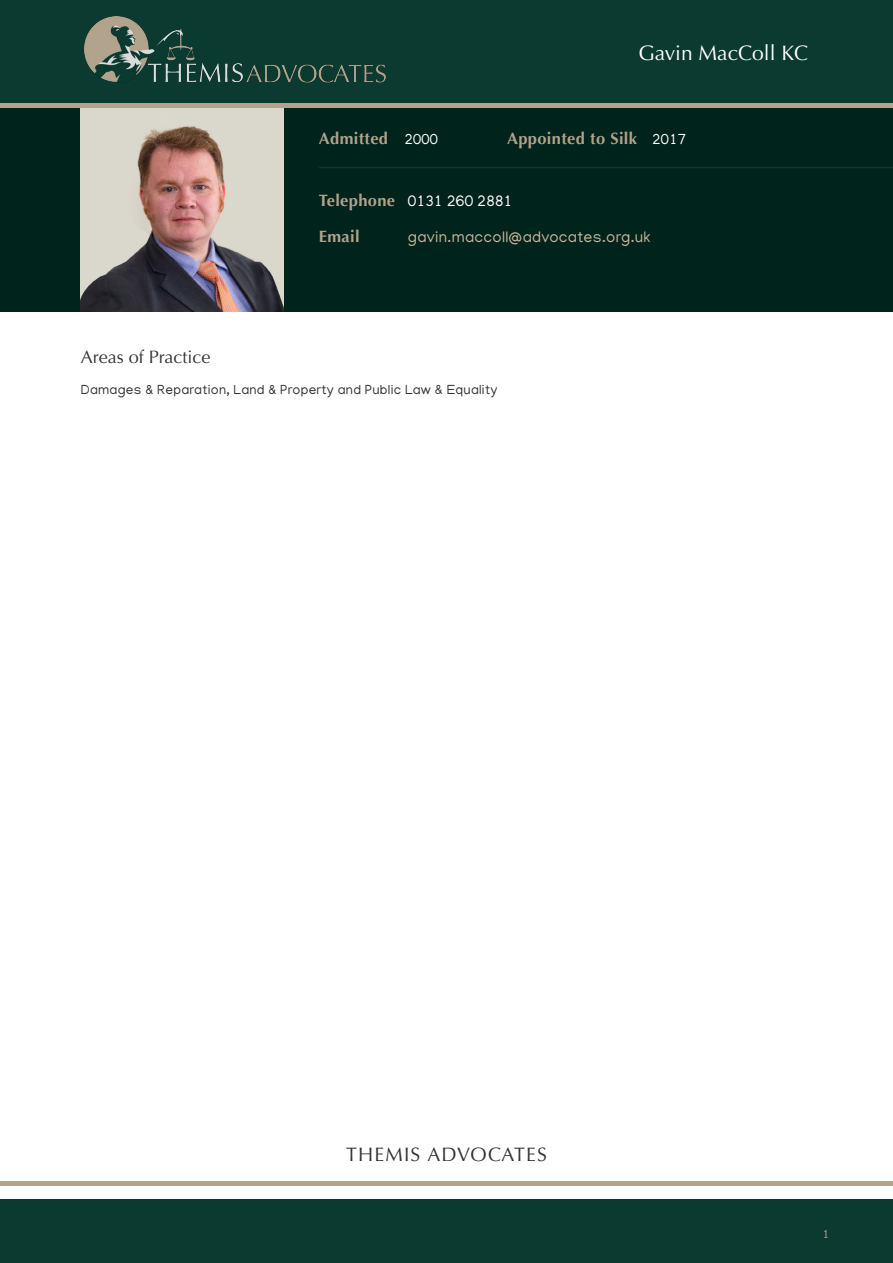
<style>
.page{position:relative;width:893px;height:1263px;background:#fff}
.page>*{position:absolute;margin:0;border:0;box-sizing:border-box;transform-origin:0 0}
.t1{font:21px "Optima";color:#fff}
.t2{font:19.5px "Optima";letter-spacing:.06em;color:#333232}
.t3{font:18px "Optima";color:#333232}
.t4{font:700 16.5px/36px "Optima";letter-spacing:.02em;color:#b1a28b}
.t5{font:15.75px "Manjari";letter-spacing:.02em;color:#c8b89d}
.t6{font:15.75px "Manjari";letter-spacing:.02em;color:#fff}
.t7{font:15px "Manjari";color:#fff}
.t8{font:13.5px "Manjari";letter-spacing:.02em;color:#333232}
.t9{font:12px "Manjari";color:#b1a28b}
.s1{font-family:"Manjari";font-weight:400;font-size:15px;color:#fff}
</style>
<div class="page">
<div style="left:0;top:1199px;width:893px;height:64px;background:#0b3a30"></div>
<div style="left:0;top:1181px;width:893px;height:5px;background:#b2a38c"></div>
<div style="left:0;top:80px;width:893px;height:231px;background:#00231b"></div>
<img style="left:81px;top:108px;width:203px;height:203px">
<div style="left:0;top:0;width:893px;height:107px;background:#0b3a30"></div>
<img style="left:85px;top:17px;width:301px;height:66px">
<div style="left:0;top:103px;width:893px;height:5px;background:#b2a38c"></div>
<hr style="left:319px;top:167px;width:574px;height:1px;background:#0b3a30">
<h1 class="t1" style="left:638px;top:41px;width:171px">Gavin MacColl KC</h1>
<p class="t4" style="left:319px;top:121px;width:71px">Admitted</p>
<p class="t7" style="left:405px;top:130px;width:35px">2000</p>
<p class="t4" style="left:507px;top:121px;width:180px">Appointed to Silk <span class="s1">2017</span></p>
<p class="t4" style="left:319px;top:183px;width:78px">Telephone<br>Email</p>
<p class="t6" style="left:408px;top:191px;width:106px">0131 260 2881</p>
<p class="t5" style="left:408px;top:227px;width:244px">gavin.maccoll@advocates.org.uk</p>
<h3 class="t3" style="left:81px;top:347px;width:131px">Areas of Practice</h3>
<p class="t8" style="left:81px;top:382px;width:418px">Damages &amp; Reparation, Land &amp; Property and Public Law &amp; Equality</p>
<h2 class="t2" style="left:346px;top:1142px;width:202px">THEMIS ADVOCATES</h2>
<p class="t9" style="left:823px;top:1226px;width:8px">1</p>
</div>
